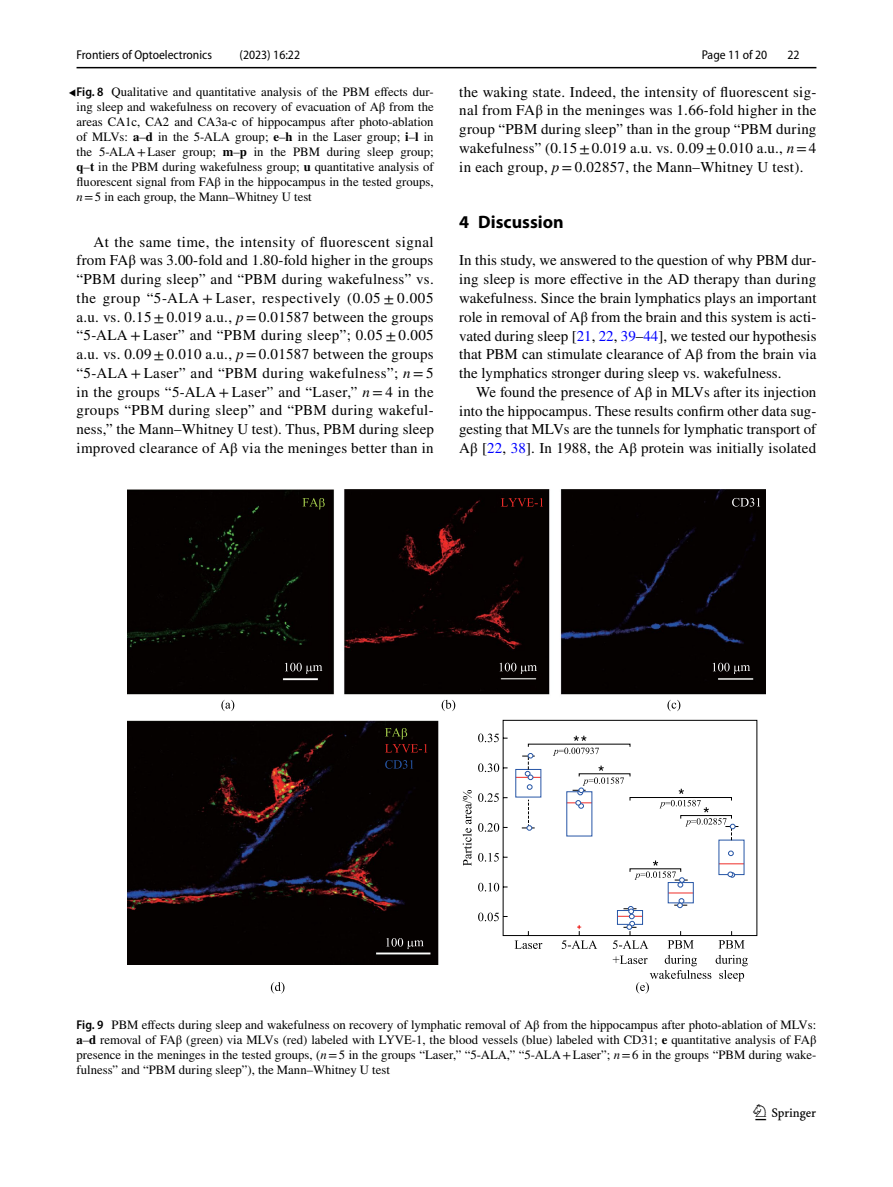
<style>
.page{position:relative;width:893px;height:1187px;background:#fff}
.page>*{position:absolute;margin:0;border:0;box-sizing:border-box;transform-origin:0 0}
.t1{font:22.5px "Springnew Regular 3";color:#000}
.t2{font:700 18px "Myriad Pro";color:#000}
.t3{font:15px/18.8px "STIX";letter-spacing:.01em;color:#000;text-align:justify}
.t4{font:12.75px/15px "STIX";color:#000;text-align:justify}
.t5{font:semi-condensed 12.75px "Myriad Pro";color:#000}
.s1{font-family:"STIX Math";font-size:12px}
.s2{font-family:"Myriad Pro";font-weight:600;font-stretch:semi-condensed}
.s3{font-weight:700}
.s4{font-style:italic}
.s5{color:#00f}
</style>
<div class="page">
<hr style="left:77px;top:67px;width:739px;height:1px;background:#000">
<img style="left:127px;top:490px;width:639px;height:474px">
<svg style="left:478px;top:733px;width:21px;height:9px"></svg>
<svg style="left:478px;top:763px;width:21px;height:9px"></svg>
<svg style="left:478px;top:793px;width:21px;height:8px"></svg>
<svg style="left:478px;top:823px;width:21px;height:8px"></svg>
<svg style="left:478px;top:852px;width:21px;height:9px"></svg>
<svg style="left:285px;top:662px;width:37px;height:12px"></svg>
<svg style="left:499px;top:662px;width:38px;height:12px"></svg>
<svg style="left:713px;top:662px;width:37px;height:12px"></svg>
<svg style="left:302px;top:498px;width:23px;height:11px"></svg>
<svg style="left:385px;top:727px;width:42px;height:25px"></svg>
<svg style="left:501px;top:498px;width:42px;height:8px"></svg>
<svg style="left:385px;top:760px;width:28px;height:8px"></svg>
<svg style="left:502px;top:719px;width:256px;height:217px"></svg>
<svg style="left:574px;top:735px;width:12px;height:5px"></svg>
<div style="left:630px;top:797px;width:102px;height:3px;border:1px solid #000"></div>
<div style="left:680px;top:815px;width:52px;height:3px;border:1px solid #000"></div>
<svg style="left:679px;top:788px;width:5px;height:5px"></svg>
<svg style="left:659px;top:799px;width:50px;height:13px"></svg>
<svg style="left:653px;top:860px;width:5px;height:5px"></svg>
<svg style="left:463px;top:790px;width:9px;height:75px"></svg>
<svg style="left:685px;top:818px;width:53px;height:22px"></svg>
<svg style="left:728px;top:850px;width:6px;height:5px"></svg>
<svg style="left:515px;top:747px;width:109px;height:89px"></svg>
<svg style="left:732px;top:498px;width:28px;height:8px"></svg>
<svg style="left:221px;top:699px;width:13px;height:12px"></svg>
<svg style="left:271px;top:871px;width:477px;height:122px"></svg>
<svg style="left:442px;top:699px;width:238px;height:12px"></svg>
<p class="t5" style="left:77px;top:48px;width:137px">Frontiers of Optoelectronics</p>
<p class="t5" style="left:240px;top:48px;width:62px">(2023) 16:22</p>
<p class="t4" style="left:77px;top:85px;width:359px;text-indent:-8px"><span class="s1">◂</span><span class="s2">Fig. 8</span> Qualitative and quantitative analysis of the PBM effects dur&shy;ing sleep and wakefulness on recovery of evacuation of Aβ from the areas CA1c, CA2 and CA3a-c of hippocampus after photo-ablation of MLVs: <span class="s3">a</span>–<span class="s3">d</span> in the 5-ALA group; <span class="s3">e</span>–<span class="s3">h</span> in the Laser group; <span class="s3">i</span>–<span class="s3">l</span> in the 5-ALA+Laser group; <span class="s3">m</span>–<span class="s3">p</span> in the PBM during sleep group; <span class="s3">q</span>–<span class="s3">t</span> in the PBM during wakefulness group; <span class="s3">u</span> quantitative analysis of fluorescent signal from FAβ in the hippocampus in the tested groups, <span class="s4">n</span>=5 in each group, the Mann–Whitney U test</p>
<p class="t3" style="left:77px;top:233px;width:359px;text-indent:17px">At the same time, the intensity of fluorescent signal from FAβ was 3.00-fold and 1.80-fold higher in the groups “PBM during sleep” and “PBM during wakefulness” vs. the group “5-ALA + Laser, respectively (0.05 ± 0.005 a.u. vs. 0.15±0.019 a.u., <span class="s4">p</span>=0.01587 between the groups “5-ALA + Laser” and “PBM during sleep”; 0.05 ± 0.005 a.u. vs. 0.09±0.010 a.u., <span class="s4">p</span>=0.01587 between the groups “5-ALA + Laser” and “PBM during wakefulness”; <span class="s4">n</span> = 5 in the groups “5-ALA + Laser” and “Laser,” <span class="s4">n</span>= 4 in the groups “PBM during sleep” and “PBM during wakeful&shy;ness,” the Mann–Whitney U test). Thus, PBM during sleep improved clearance of Aβ via the meninges better than in</p>
<p class="t5" style="left:702px;top:48px;width:67px">Page 11 of 20</p>
<p class="t5" style="left:787px;top:48px;width:14px">22</p>
<p class="t3" style="left:459px;top:83px;width:359px">the waking state. Indeed, the intensity of fluorescent sig&shy;nal from FAβ in the meninges was 1.66-fold higher in the group “PBM during sleep” than in the group “PBM during wakefulness” (0.15±0.019 a.u. vs. 0.09±0.010 a.u., <span class="s4">n</span>=4 in each group, <span class="s4">p</span>=0.02857, the Mann–Whitney U test).</p>
<p class="t2" style="left:459px;top:210px;width:106px">4 Discussion</p>
<p class="t3" style="left:459px;top:252px;width:359px">In this study, we answered to the question of why PBM dur&shy;ing sleep is more effective in the AD therapy than during wakefulness. Since the brain lymphatics plays an important role in removal of Aβ from the brain and this system is acti&shy;vated during sleep [<span class="s5">21</span>, <span class="s5">22</span>, <span class="s5">39</span>–<span class="s5">44</span>], we tested our hypothesis that PBM can stimulate clearance of Aβ from the brain via the lymphatics stronger during sleep vs. wakefulness.</p>
<p class="t3" style="left:459px;top:383px;width:359px;text-indent:17px">We found the presence of Aβ in MLVs after its injection into the hippocampus. These results confirm other data sug&shy;gesting that MLVs are the tunnels for lymphatic transport of Aβ [<span class="s5">22</span>, <span class="s5">38</span>]. In 1988, the Aβ protein was initially isolated</p>
<p class="t4" style="left:77px;top:1017px;width:741px"><span class="s2">Fig. 9</span> PBM effects during sleep and wakefulness on recovery of lymphatic removal of Aβ from the hippocampus after photo-ablation of MLVs: <span class="s3">a</span>–<span class="s3">d</span> removal of FAβ (green) via MLVs (red) labeled with LYVE-1, the blood vessels (blue) labeled with CD31; <span class="s3">e</span> quantitative analysis of FAβ presence in the meninges in the tested groups, (<span class="s4">n</span>=5 in the groups “Laser,” “5-ALA,” “5-ALA+Laser”; <span class="s4">n</span>=6 in the groups “PBM during wake&shy;fulness” and “PBM during sleep”), the Mann–Whitney U test</p>
<h1 class="t1" style="left:755px;top:1104px;width:62px">1 3</h1>
</div>
